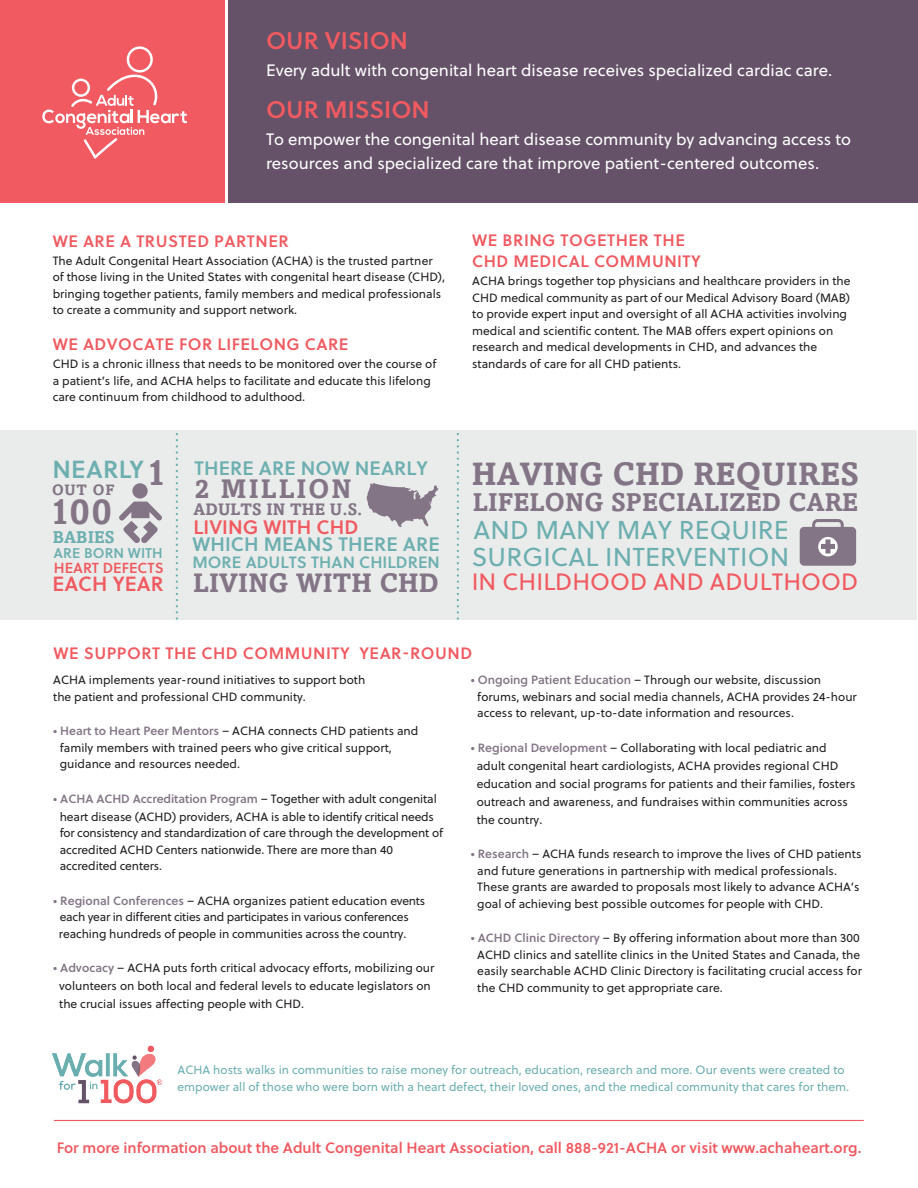
<style>
.page{position:relative;width:918px;height:1188px;background:#fff}
.page>*{position:absolute;margin:0;border:0;box-sizing:border-box;transform-origin:0 0}
.t1{font:700 36.45px "Amasis";color:#837586}
.t2{font:700 32.25px "Amasis";letter-spacing:.005em;color:#837586}
.t3{font:700 26.85px "Amasis";letter-spacing:.075em;color:#837586}
.t4{font:700 26.55px "Amasis";letter-spacing:.005em;color:#837586}
.t5{font:25.95px "Soleil";letter-spacing:.005em;color:#6dafb0}
.t6{font:25.8px "Soleil";letter-spacing:.005em;color:#6dafb0}
.t7{font:700 25.65px "Amasis";letter-spacing:.005em;color:#837586}
.t8{font:24.75px "Soleil Sb";letter-spacing:.015em;color:#6dafb0}
.t9{font:24px "Soleil Sb";color:#f05a60}
.t10{font:23.55px "Soleil";letter-spacing:.005em;color:#f05a60}
.t11{font:20.55px "Soleil Sb";letter-spacing:.005em;color:#f05a60}
.t12{font:19.5px "Soleil Sb";letter-spacing:.005em;color:#6dafb0}
.t13{font:19.5px "Soleil Sb";letter-spacing:.005em;color:#f05a60}
.t14{font:700 16.95px "Amasis";letter-spacing:.005em;color:#6dafb0}
.t15{font:700 16.65px "Amasis";letter-spacing:.005em;color:#837586}
.t16{font:16.5px/24px "Soleil";color:#fff}
.t17{font:16.5px/21px "Soleil Sb";letter-spacing:.03em;color:#f05a60}
.t18{font:16.35px "Soleil Sb";letter-spacing:.005em;color:#6dafb0}
.t19{font:15px "Soleil Sb";color:#f05a60}
.t20{font:700 15px "Amasis";color:#837586}
.t21{font:14.55px "Soleil Sb";letter-spacing:.005em;color:#f05a60}
.t22{font:14.1px "Soleil Sb";letter-spacing:.005em;color:#6dafb0}
.t23{font:12px/16.5px "Soleil";color:#231f20}
.t24{font:12px/16.5px "Soleil";color:#6dafb0}
.t25{font:12px "Soleil Sb";letter-spacing:-.01em;color:#837586}
.s1{font-family:"Soleil Sb";color:#837586}
.s2{font-family:"Soleil";color:#231f20}
</style>
<div class="page">
<div style="left:0;top:430px;width:916px;height:189px;background:#eaeceb"></div>
<div style="left:0;top:0;width:224px;height:202px;background:#f05a60"></div>
<div style="left:229px;top:0;width:689px;height:202px;background:#655168"></div>
<div style="left:132px;top:483px;width:16px;height:16px;background:#837586;border-radius:50%"></div>
<svg style="left:119px;top:502px;width:43px;height:41px"></svg>
<svg style="left:367px;top:483px;width:72px;height:44px"></svg>
<svg style="left:800px;top:519px;width:56px;height:47px;background:#998e9b"></svg>
<svg style="left:176px;top:434px;width:2px;height:185px"></svg>
<svg style="left:457px;top:434px;width:2px;height:185px"></svg>
<hr style="left:54px;top:1120px;width:810px;height:1px;background:#f05a60">
<img style="left:52px;top:1045px;width:111px;height:59px">
<svg style="left:42px;top:46px;width:145px;height:113px"></svg>
<h3 class="t9" style="left:266px;top:22px;width:144px">OUR VISION</h3>
<h3 class="t16" style="left:266px;top:57px;width:568px">Every adult with congenital heart disease receives specialized cardiac care.</h3>
<h3 class="t9" style="left:266px;top:91px;width:165px">OUR MISSION</h3>
<h3 class="t16" style="left:266px;top:126px;width:587px">To empower the congenital heart disease community by advancing access to resources and specialized care that improve patient-centered outcomes.</h3>
<h3 class="t17" style="left:53px;top:230px;width:238px">WE ARE A TRUSTED PARTNER</h3>
<p class="t23" style="left:53px;top:252px;width:394px">The Adult Congenital Heart Association (ACHA) is the trusted partner of those living in the United States with congenital heart disease (CHD), bringing together patients, family members and medical professionals to create a community and support network.</p>
<h3 class="t17" style="left:53px;top:333px;width:297px">WE ADVOCATE FOR LIFELONG CARE</h3>
<p class="t23" style="left:53px;top:356px;width:385px">CHD is a chronic illness that needs to be monitored over the course of a patient’s life, and ACHA helps to facilitate and educate this lifelong care continuum from childhood to adulthood.</p>
<h1 class="t1" style="left:146px;top:450px;width:22px">1</h1>
<h3 class="t8" style="left:52px;top:450px;width:93px">NEARLY</h3>
<p class="t20" style="left:52px;top:480px;width:64px">OUT OF</p>
<h1 class="t1" style="left:50px;top:489px;width:64px">100</h1>
<h3 class="t14" style="left:53px;top:527px;width:63px">BABIES</h3>
<p class="t22" style="left:54px;top:543px;width:111px">ARE BORN WITH</p>
<p class="t21" style="left:54px;top:557px;width:111px">HEART DEFECTS</p>
<h3 class="t11" style="left:52px;top:568px;width:113px">EACH YEAR</h3>
<h3 class="t12" style="left:194px;top:453px;width:235px">THERE ARE NOW NEARLY</h3>
<h3 class="t3" style="left:194px;top:473px;width:159px">2 MILLION</h3>
<h3 class="t15" style="left:194px;top:499px;width:170px">ADULTS IN THE U.S.</h3>
<h3 class="t13" style="left:194px;top:512px;width:166px">LIVING WITH CHD</h3>
<h3 class="t12" style="left:192px;top:529px;width:249px">WHICH MEANS THERE ARE</h3>
<h3 class="t18" style="left:192px;top:550px;width:249px">MORE ADULTS THAN CHILDREN</h3>
<h3 class="t4" style="left:193px;top:567px;width:247px">LIVING WITH CHD</h3>
<h3 class="t17" style="left:472px;top:229px;width:230px">WE BRING TOGETHER THE<br>CHD MEDICAL COMMUNITY</h3>
<p class="t23" style="left:472px;top:273px;width:380px">ACHA brings together top physicians and healthcare providers in the CHD medical community as part of our Medical Advisory Board (MAB) to provide expert input and oversight of all ACHA activities involving medical and scientific content. The MAB offers expert opinions on research and medical developments in CHD, and advances the standards of care for all CHD patients.</p>
<h2 class="t2" style="left:472px;top:454px;width:389px">HAVING CHD REQUIRES</h2>
<h3 class="t7" style="left:473px;top:487px;width:387px">LIFELONG SPECIALIZED CARE</h3>
<h3 class="t6" style="left:474px;top:512px;width:317px">AND MANY MAY REQUIRE</h3>
<h3 class="t5" style="left:472px;top:538px;width:319px">SURGICAL INTERVENTION</h3>
<h3 class="t10" style="left:472px;top:565px;width:388px">IN CHILDHOOD AND ADULTHOOD</h3>
<h3 class="t17" style="left:54px;top:642px;width:420px">WE SUPPORT THE CHD COMMUNITY YEAR-ROUND</h3>
<p class="t23" style="left:53px;top:672px;width:314px">ACHA implements year-round initiatives to support both the patient and professional CHD community.</p>
<p class="t23" style="left:60px;top:723px;width:360px;text-indent:-7px"><span class="s1">• Heart to Heart Peer Mentors</span> – ACHA connects CHD patients and family members with trained peers who give critical support, guidance and resources needed.</p>
<p class="t25" style="left:53px;top:790px;width:385px">• ACHA ACHD Accreditation Program <span class="s2">– Together with adult congenital</span></p>
<p class="t23" style="left:60px;top:808px;width:385px">heart disease (ACHD) providers, ACHA is able to identify critical needs for consistency and standardization of care through the development of accredited ACHD Centers nationwide. There are more than 40 accredited centers.</p>
<p class="t23" style="left:59px;top:892px;width:368px;text-indent:-6px"><span class="s1">• Regional Conferences</span> – ACHA organizes patient education events each year in different cities and participates in various conferences reaching hundreds of people in communities across the country.</p>
<p class="t23" style="left:59px;top:959px;width:377px;line-height:18px;text-indent:-6px"><span class="s1">• Advocacy</span> – ACHA puts forth critical advocacy efforts, mobilizing our volunteers on both local and federal levels to educate legislators on the crucial issues affecting people with CHD.</p>
<p class="t23" style="left:477px;top:672px;width:381px;text-indent:-7px"><span class="s1">• Ongoing Patient Education</span> – Through our website, discussion forums, webinars and social media channels, ACHA provides 24-hour access to relevant, up-to-date information and resources.</p>
<p class="t23" style="left:477px;top:738px;width:380px;line-height:18px;text-indent:-6px"><span class="s1">• Regional Development</span> – Collaborating with local pediatric and adult congenital heart cardiologists, ACHA provides regional CHD education and social programs for patients and their families, fosters outreach and awareness, and fundraises within communities across the country.</p>
<p class="t23" style="left:477px;top:846px;width:386px;text-indent:-7px"><span class="s1">• Research</span> – ACHA funds research to improve the lives of CHD patients and future generations in partnership with medical professionals.<br>These grants are awarded to proposals most likely to advance ACHA’s goal of achieving best possible outcomes for people with CHD.</p>
<p class="t23" style="left:477px;top:930px;width:386px;text-indent:-7px"><span class="s1">• ACHD Clinic Directory</span> – By offering information about more than 300<br>ACHD clinics and satellite clinics in the United States and Canada, the easily searchable ACHD Clinic Directory is facilitating crucial access for the CHD community to get appropriate care.</p>
<p class="t24" style="left:178px;top:1061px;width:673px">ACHA hosts walks in communities to raise money for outreach, education, research and more. Our events were created to empower all of those who were born with a heart defect, their loved ones, and the medical community that cares for them.</p>
<p class="t19" style="left:57px;top:1136px;width:806px">For more information about the Adult Congenital Heart Association, call 888-921-ACHA or visit www.achaheart.org.</p>
</div>
